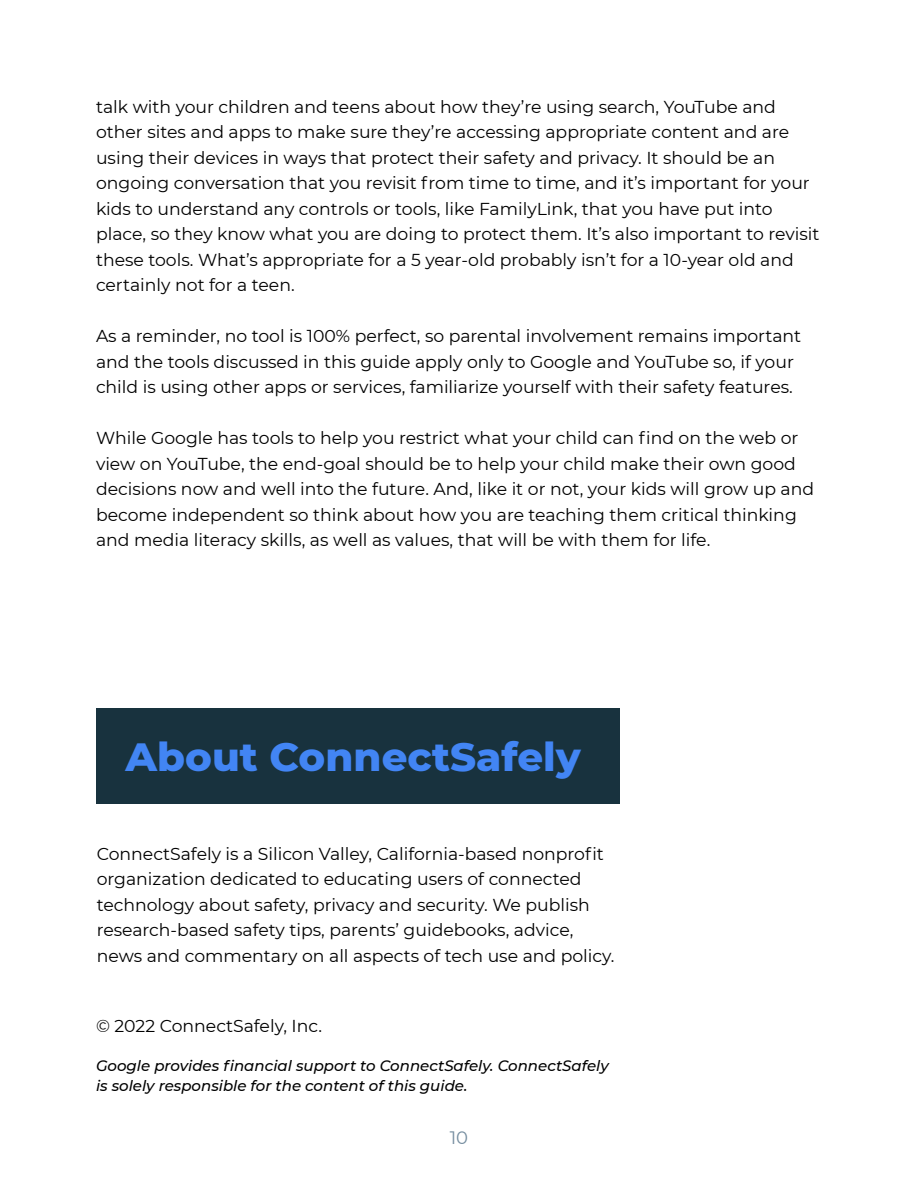
<style>
.page{position:relative;width:918px;height:1188px;background:#fff}
.page>*{position:absolute;margin:0;border:0;box-sizing:border-box;transform-origin:0 0}
.t1{font:800 40.2px "Montserrat";color:#4285f4}
.t2{font:18px "Montserrat";color:#758d9f}
.t3{font:17.25px/25.5px "Montserrat";color:#000}
.t4{font:italic 500 15px/19.5px "Montserrat";color:#000}
</style>
<div class="page">
<div style="left:96px;top:708px;width:524px;height:96px;background:#18323e"></div>
<p class="t3" style="left:96px;top:95px;width:725px">talk with your children and teens about how they’re using search, YouTube and other sites and apps to make sure they’re accessing appropriate content and are using their devices in ways that protect their safety and privacy. It should be an ongoing conversation that you revisit from time to time, and it’s important for your kids to understand any controls or tools, like FamilyLink, that you have put into place, so they know what you are doing to protect them. It’s also important to revisit these tools. What’s appropriate for a 5 year-old probably isn’t for a 10-year old and certainly not for a teen.</p>
<p class="t3" style="left:96px;top:325px;width:707px">As a reminder, no tool is 100% perfect, so parental involvement remains important and the tools discussed in this guide apply only to Google and YouTube so, if your child is using other apps or services, familiarize yourself with their safety features.</p>
<p class="t3" style="left:96px;top:425px;width:720px">While Google has tools to help you restrict what your child can find on the web or view on YouTube, the end-goal should be to help your child make their own good decisions now and well into the future. And, like it or not, your kids will grow up and become independent so think about how you are teaching them critical thinking and media literacy skills, as well as values, that will be with them for life.</p>
<h1 class="t1" style="left:126px;top:739px;width:457px">About ConnectSafely</h1>
<p class="t3" style="left:97px;top:840px;width:519px">ConnectSafely is a Silicon Valley, California-based nonprofit organization dedicated to educating users of connected technology about safety, privacy and security. We publish research-based safety tips, parents’ guidebooks, advice, news and commentary on all aspects of tech use and policy.</p>
<p class="t3" style="left:96px;top:1015px;width:228px">© 2022 ConnectSafely, Inc.</p>
<p class="t4" style="left:96px;top:1055px;width:514px">Google provides financial support to ConnectSafely. ConnectSafely is solely responsible for the content of this guide.</p>
<p class="t2" style="left:450px;top:1130px;width:20px">10</p>
</div>
